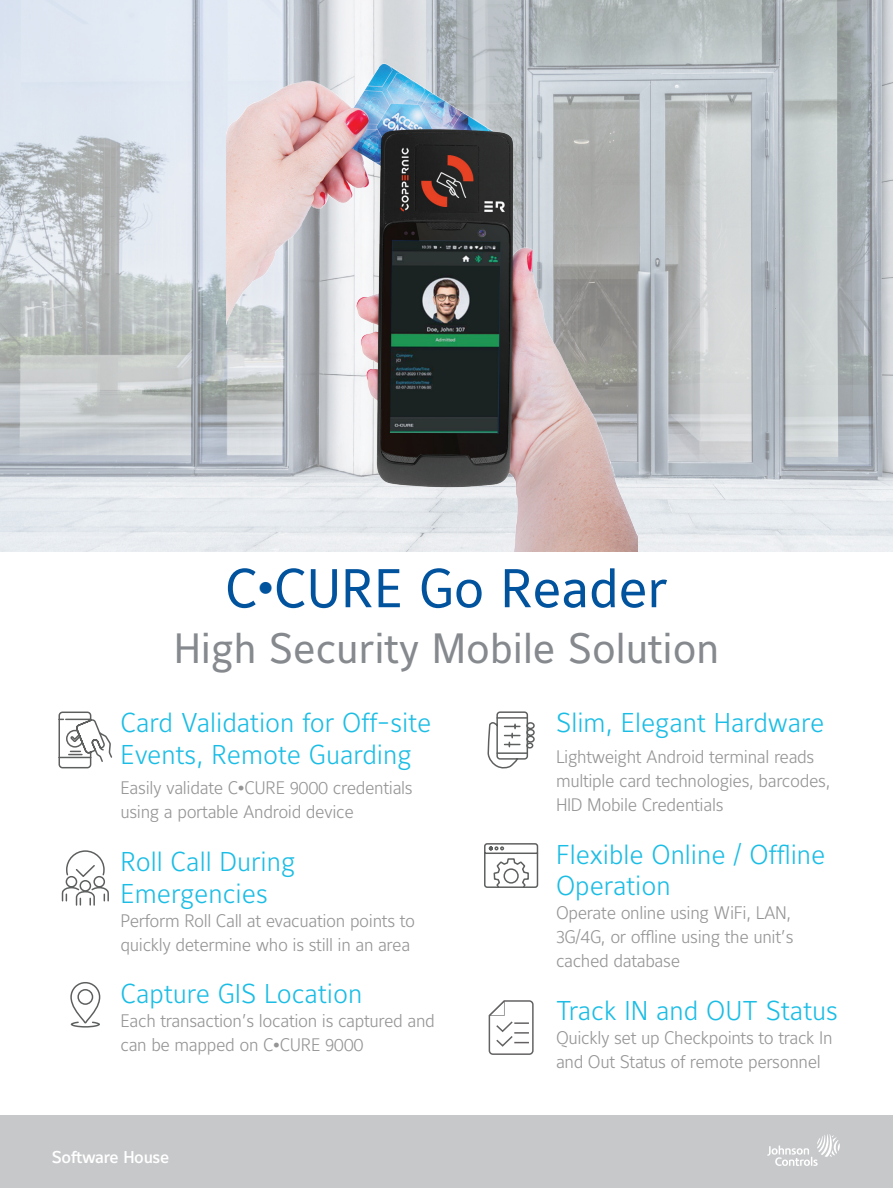
<style>
.page{position:relative;width:893px;height:1188px;background:#fff}
.page>*{position:absolute;margin:0;border:0;box-sizing:border-box;transform-origin:0 0}
.t1{font:54px "Maurea Jci Lf ML";color:#01539e}
.t2{font:42px "Maurea Jci Lf ML";color:#868a8e}
.t3{font:300 27px/31.5px "Maurea Jci Lf ML";color:#1bbde5}
.t4{font:300 18px/24px "Maurea Jci Lf ML";letter-spacing:-.02em;color:#959595}
.t5{font:500 16.95px "Maurea Jci Lf ML";letter-spacing:-.02em;color:#fff}
.s1{font-family:"Helvetica";font-weight:300;font-size:33px}
.s2{font-family:"Helvetica";font-size:13.5px}
</style>
<div class="page">
<div style="left:0;top:1115px;width:893px;height:73px;background:#c7c8ca"></div>
<svg style="left:58px;top:711px;width:54px;height:58px"></svg>
<img style="left:0;top:0;width:893px;height:552px">
<img style="left:227px;top:33px;width:411px;height:519px">
<svg style="left:767px;top:1134px;width:73px;height:32px"></svg>
<svg style="left:61px;top:850px;width:48px;height:56px"></svg>
<svg style="left:70px;top:982px;width:31px;height:46px"></svg>
<svg style="left:487px;top:711px;width:48px;height:58px"></svg>
<svg style="left:484px;top:843px;width:55px;height:45px"></svg>
<svg style="left:488px;top:1000px;width:46px;height:55px"></svg>
<h1 class="t1" style="left:225px;top:556px;width:444px">C<span class="s1">•</span>CURE Go Reader</h1>
<h2 class="t2" style="left:174px;top:623px;width:547px">High Security Mobile Solution</h2>
<h3 class="t3" style="left:120px;top:706px;width:312px">Card Validation for Off-site<br>Events, Remote Guarding</h3>
<p class="t4" style="left:120px;top:776px;width:294px">Easily validate C<span class="s2">•</span>CURE 9000 credentials using a portable Android device</p>
<h3 class="t3" style="left:120px;top:845px;width:176px">Roll Call During<br>Emergencies</h3>
<p class="t4" style="left:120px;top:908px;width:296px">Perform Roll Call at evacuation points to quickly determine who is still in an area</p>
<h3 class="t3" style="left:120px;top:978px;width:243px">Capture GIS Location</h3>
<p class="t4" style="left:120px;top:1009px;width:316px">Each transaction’s location is captured and can be mapped on C<span class="s2">•</span>CURE 9000</p>
<p class="t5" style="left:52px;top:1146px;width:119px">Software House</p>
<h3 class="t3" style="left:556px;top:706px;width:270px">Slim, Elegant Hardware</h3>
<p class="t4" style="left:556px;top:744px;width:276px">Lightweight Android terminal reads multiple card technologies, barcodes,<br>HID Mobile Credentials</p>
<h3 class="t3" style="left:556px;top:838px;width:271px">Flexible Online / Offline<br>Operation</h3>
<p class="t4" style="left:556px;top:900px;width:239px;text-align:justify">Operate online using WiFi, LAN, 3G/4G, or offline using the unit’s cached database</p>
<h3 class="t3" style="left:556px;top:994px;width:283px">Track IN and OUT Status</h3>
<p class="t4" style="left:556px;top:1025px;width:278px">Quickly set up Checkpoints to track In and Out Status of remote personnel</p>
</div>
